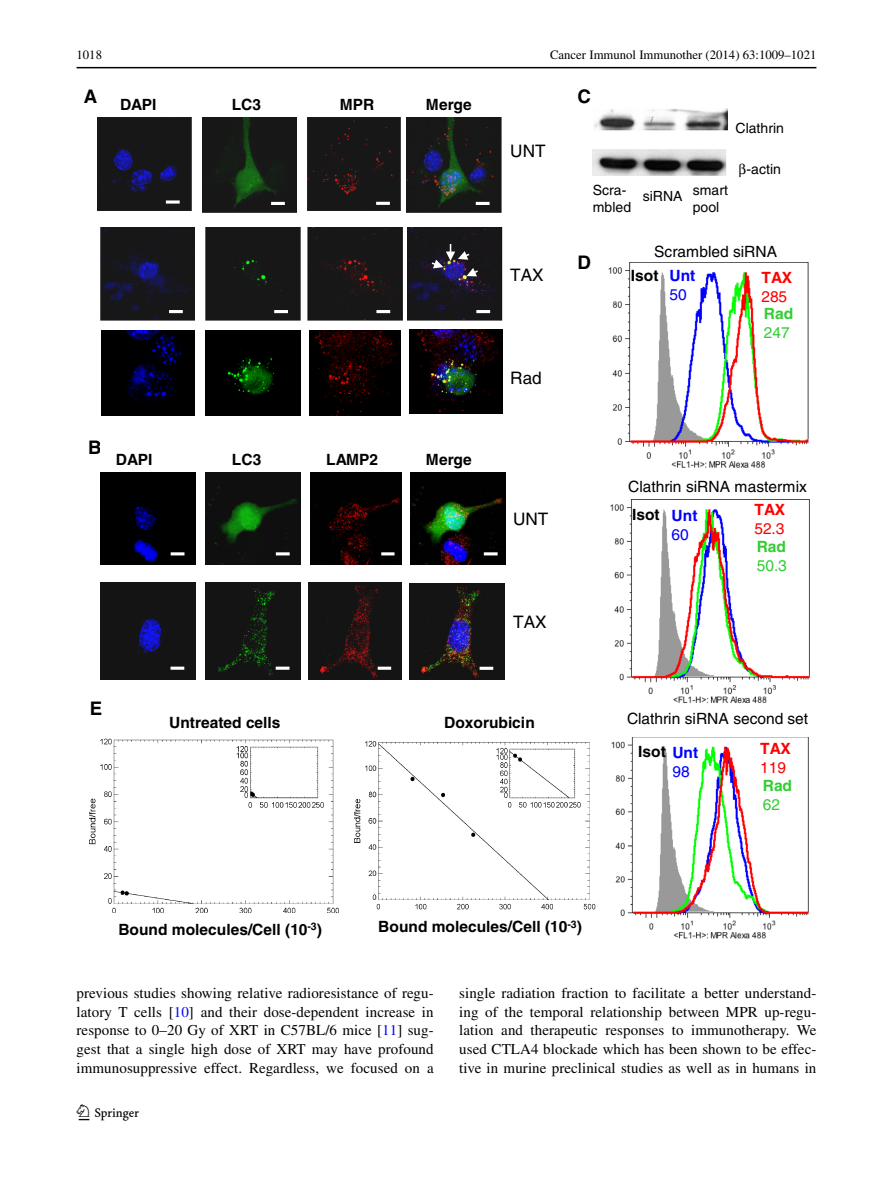
<style>
.page{position:relative;width:893px;height:1187px;background:#fff}
.page>*{position:absolute;margin:0;border:0;box-sizing:border-box;transform-origin:0 0}
.t1{font:22.5px "Springnew";color:#000}
.t2{font:700 18.75px "Helvetica";color:#000}
.t3{font:17.25px "Helvetica";color:#000}
.t4{font:700 15.45px/19.8px "Helvetica";color:#000}
.t5{font:15.45px "Helvetica";color:#000}
.t6{font:15.45px "Helvetica";color:#f00}
.t7{font:700 15.45px "Helvetica";letter-spacing:-.01em;color:#f00}
.t8{font:700 15.45px "Helvetica";color:#3c3}
.t9{font:15.45px "Helvetica";color:#3c3}
.t10{font:15px/18.8px "Times";letter-spacing:.005em;color:#000;text-align:justify}
.t11{font:13.95px/16.8px "Helvetica";color:#000}
.t12{font:12.75px "Times";color:#000}
.s1{color:#00f}
.s2{font-weight:400;color:#00f}
</style>
<div class="page">
<hr style="left:77px;top:67px;width:739px;height:1px;background:#000">
<img style="left:89px;top:738px;width:506px;height:175px">
<div style="left:205px;top:227px;width:95px;height:93px;background:#171717"></div>
<hr style="left:274px;top:310px;width:14px;height:3px;background:#fff">
<img style="left:308px;top:227px;width:94px;height:93px">
<hr style="left:376px;top:310px;width:14px;height:3px;background:#fff">
<img style="left:407px;top:117px;width:95px;height:95px">
<hr style="left:476px;top:202px;width:14px;height:3px;background:#fff">
<div style="left:307px;top:117px;width:93px;height:93px;background:#171717"></div>
<hr style="left:376px;top:202px;width:14px;height:3px;background:#fff">
<img style="left:202px;top:117px;width:95px;height:95px">
<hr style="left:271px;top:202px;width:14px;height:3px;background:#fff">
<img style="left:97px;top:117px;width:95px;height:93px">
<hr style="left:166px;top:200px;width:14px;height:3px;background:#fff">
<img style="left:100px;top:227px;width:95px;height:93px">
<hr style="left:169px;top:310px;width:14px;height:3px;background:#fff">
<img style="left:407px;top:227px;width:95px;height:93px">
<hr style="left:476px;top:310px;width:14px;height:3px;background:#fff">
<svg style="left:430px;top:244px;width:50px;height:32px;background:#3b364e"></svg>
<img style="left:100px;top:472px;width:95px;height:92px">
<svg style="left:171px;top:552px;width:13px;height:3px"></svg>
<img style="left:205px;top:472px;width:96px;height:92px">
<hr style="left:276px;top:552px;width:14px;height:3px;background:#fff">
<img style="left:311px;top:472px;width:91px;height:92px">
<svg style="left:381px;top:552px;width:13px;height:3px"></svg>
<img style="left:410px;top:472px;width:95px;height:92px">
<hr style="left:484px;top:552px;width:14px;height:3px;background:#fff">
<img style="left:100px;top:582px;width:95px;height:97px">
<svg style="left:171px;top:666px;width:13px;height:3px"></svg>
<img style="left:309px;top:583px;width:93px;height:96px">
<svg style="left:378px;top:666px;width:13px;height:3px"></svg>
<img style="left:205px;top:582px;width:95px;height:97px">
<svg style="left:276px;top:666px;width:13px;height:3px"></svg>
<img style="left:410px;top:583px;width:94px;height:96px">
<svg style="left:480px;top:666px;width:13px;height:3px"></svg>
<img style="left:593px;top:108px;width:134px;height:67px">
<img style="left:409px;top:330px;width:94px;height:84px">
<img style="left:102px;top:330px;width:93px;height:85px">
<img style="left:310px;top:330px;width:91px;height:85px">
<img style="left:206px;top:330px;width:94px;height:85px">
<img style="left:608px;top:262px;width:200px;height:206px">
<img style="left:610px;top:499px;width:199px;height:205px">
<img style="left:611px;top:737px;width:197px;height:202px">
<div style="left:267px;top:906px;width:5px;height:10px;background:#fff"></div>
<div style="left:367px;top:911px;width:233px;height:30px;background:#fff"></div>
<div style="left:527px;top:905px;width:5px;height:10px;background:#fff"></div>
<div style="left:521px;top:905px;width:6px;height:10px;background:#fff"></div>
<p class="t12" style="left:77px;top:48px;width:27px">1018</p>
<p class="t12" style="left:550px;top:48px;width:268px">Cancer Immunol Immunother (2014) 63:1009–1021</p>
<p class="t4" style="left:84px;top:95px;width:74px"><sup>A</sup> DAPI</p>
<p class="t4" style="left:232px;top:95px;width:31px">LC3</p>
<p class="t4" style="left:340px;top:95px;width:36px">MPR</p>
<p class="t4" style="left:426px;top:95px;width:47px">Merge</p>
<p class="t3" style="left:510px;top:141px;width:37px">UNT</p>
<p class="t2" style="left:88px;top:435px;width:15px">B</p>
<p class="t4" style="left:116px;top:449px;width:38px">DAPI</p>
<p class="t4" style="left:232px;top:449px;width:31px">LC3</p>
<p class="t4" style="left:326px;top:449px;width:53px">LAMP2</p>
<p class="t4" style="left:426px;top:449px;width:47px">Merge</p>
<p class="t3" style="left:510px;top:265px;width:35px">TAX</p>
<p class="t3" style="left:510px;top:368px;width:33px">Rad</p>
<p class="t3" style="left:513px;top:509px;width:37px">UNT</p>
<p class="t3" style="left:513px;top:612px;width:35px">TAX</p>
<p class="t2" style="left:90px;top:696px;width:14px">E</p>
<p class="t4" style="left:169px;top:712px;width:113px">Untreated cells</p>
<p class="t4" style="left:444px;top:712px;width:92px">Doxorubicin</p>
<p class="t2" style="left:577px;top:85px;width:15px">C</p>
<p class="t11" style="left:593px;top:182px;width:40px">Scra&shy;mbled</p>
<p class="t11" style="left:693px;top:186px;width:37px;line-height:13.8px;text-indent:-50px">siRNA smart pool</p>
<p class="t11" style="left:735px;top:120px;width:50px">Clathrin</p>
<p class="t11" style="left:746px;top:160px;width:36px">-actin</p>
<p class="t2" style="left:577px;top:250px;width:15px">D</p>
<p class="t5" style="left:654px;top:242px;width:124px">Scrambled siRNA</p>
<p class="t4" style="left:669px;top:266px;width:27px;line-height:18.9px;text-indent:-39px">Isot <span class="s1">Unt<br></span><span class="s2">50</span></p>
<p class="t7" style="left:761px;top:268px;width:32px">TAX</p>
<p class="t6" style="left:761px;top:287px;width:27px">285</p>
<p class="t8" style="left:764px;top:304px;width:31px">Rad</p>
<p class="t9" style="left:764px;top:323px;width:27px">247</p>
<p class="t5" style="left:628px;top:477px;width:180px">Clathrin siRNA mastermix</p>
<p class="t4" style="left:672px;top:504px;width:27px;text-indent:-40px">Isot <span class="s1">Unt<br></span><span class="s2">60</span></p>
<p class="t7" style="left:754px;top:500px;width:32px">TAX</p>
<p class="t6" style="left:754px;top:519px;width:32px">52.3</p>
<p class="t8" style="left:757px;top:537px;width:31px">Rad</p>
<p class="t9" style="left:757px;top:556px;width:32px">50.3</p>
<p class="t5" style="left:627px;top:709px;width:183px">Clathrin siRNA second set</p>
<p class="t4" style="left:672px;top:741px;width:27px;text-indent:-34px">Isot <span class="s1">Unt<br></span><span class="s2">98</span></p>
<p class="t7" style="left:760px;top:739px;width:32px">TAX</p>
<p class="t6" style="left:760px;top:758px;width:27px">119</p>
<p class="t8" style="left:763px;top:776px;width:31px">Rad</p>
<p class="t9" style="left:763px;top:795px;width:19px">62</p>
<p class="t4" style="left:118px;top:918px;width:205px">Bound molecules/Cell (10<sup>-3</sup>)</p>
<p class="t4" style="left:378px;top:916px;width:205px">Bound molecules/Cell (10<sup>-3</sup>)</p>
<p class="t10" style="left:77px;top:983px;width:359px">previous studies showing relative radioresistance of regu&shy;latory T cells [<span class="s1">10</span>] and their dose-dependent increase in response to 0–20 Gy of XRT in C57BL/6 mice [<span class="s1">11</span>] sug&shy;gest that a single high dose of XRT may have profound immunosuppressive effect. Regardless, we focused on a</p>
<p class="t10" style="left:459px;top:983px;width:359px">single radiation fraction to facilitate a better understand&shy;ing of the temporal relationship between MPR up-regu&shy;lation and therapeutic responses to immunotherapy. We used CTLA4 blockade which has been shown to be effec&shy;tive in murine preclinical studies as well as in humans in</p>
<h1 class="t1" style="left:79px;top:1104px;width:62px">1 3</h1>
</div>
